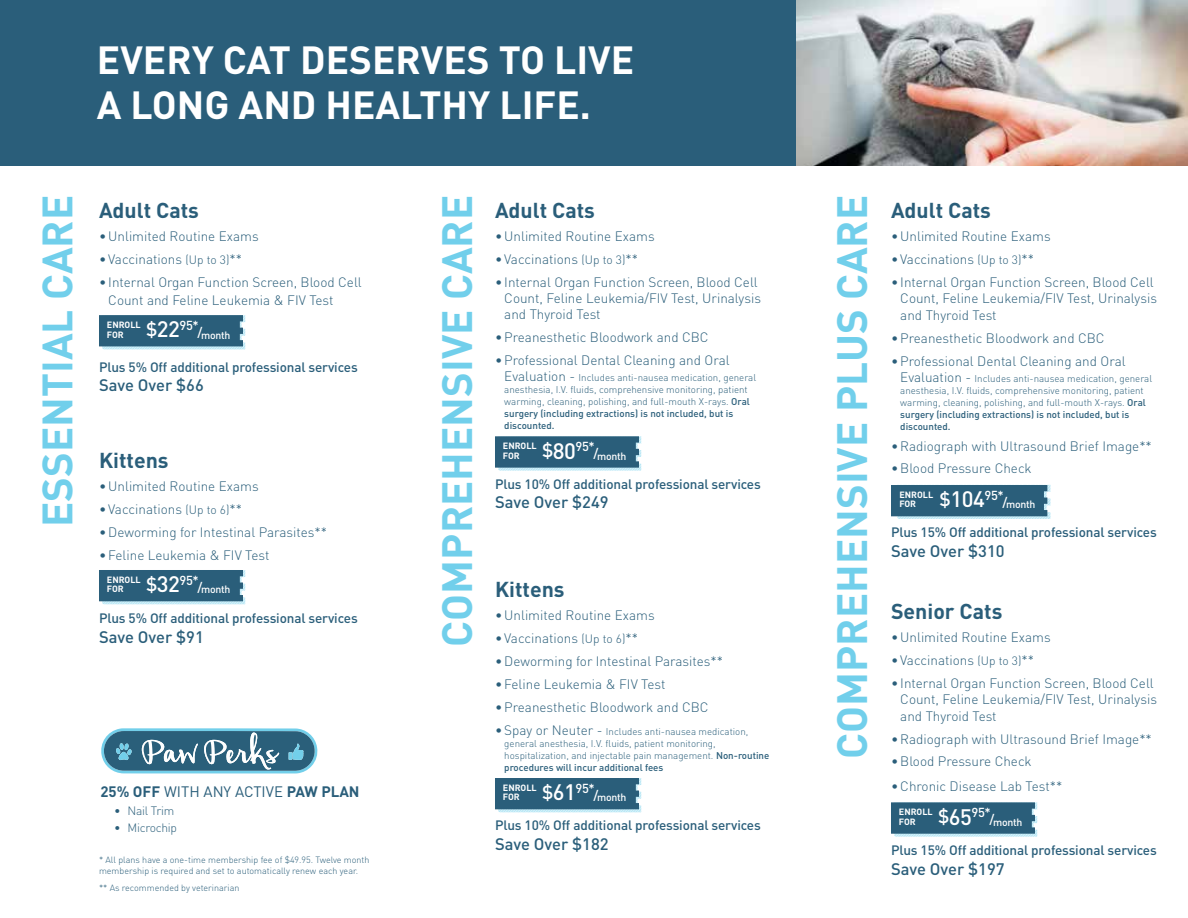
<style>
.page{position:relative;width:1188px;height:918px;background:#fff}
.page>*{position:absolute;margin:0;border:0;box-sizing:border-box;transform-origin:0 0}
.t1{font:700 41.85px "DIN";color:#71cfeb}
.t2{font:700 38.85px/44.5px "DIN";color:#fff}
.t3{font:500 22.2px "DIN";color:#fff}
.t4{font:700 21.3px "DIN";color:#2a5e7a}
.t5{font:500 16.5px "DIN";color:#2a5e7a}
.t6{font:700 15px "DIN";color:#2a5e7a}
.t7{font:300 13.5px/16.2px "DIN";color:#2a5e7a}
.t8{font:500 13.5px "DIN";letter-spacing:-.01em;color:#2a5e7a}
.t9{font:300 12px "DIN";letter-spacing:-.02em;color:#2a5e7a}
.t10{font:500 10.5px "DIN";letter-spacing:-.025em;color:#fff}
.t11{font:300 9.75px/12px "DIN";color:#2a5e7a}
.t12{font:300 9px/10.5px "DIN";color:#2a5e7a}
.t13{font:700 9px/9.4px "DIN";color:#fff}
.s1{font-size:12px}
.s2{font-size:13.5px}
.s3{font-weight:500}
.s4{font-weight:500;font-size:22.2px}
.s5{font-size:12.9px}
.s6{font-weight:400}
.s7{font-size:18.6px}
</style>
<div class="page">
<svg style="left:101px;top:728px;width:217px;height:45px;background:#598aa1"></svg>
<svg style="left:99px;top:315px;width:147px;height:34px;background:#3b6d87"></svg>
<svg style="left:891px;top:485px;width:160px;height:34px;background:#3b6d87"></svg>
<svg style="left:495px;top:436px;width:147px;height:35px;background:#40718a"></svg>
<svg style="left:495px;top:778px;width:147px;height:34px;background:#3b6d87"></svg>
<svg style="left:891px;top:802px;width:147px;height:35px;background:#40718a"></svg>
<svg style="left:99px;top:570px;width:147px;height:34px;background:#3b6d87"></svg>
<div style="left:0;top:0;width:796px;height:166px;background:#2a5e7a"></div>
<img style="left:796px;top:0;width:392px;height:166px">
<h2 class="t2" style="left:97px;top:36px;width:539px">EVERY CAT DESERVES TO LIVE<br>A LONG AND HEALTHY LIFE.</h2>
<h1 class="t1" style="left:30px;top:527px;width:333px;rotate:-90deg">ESSENTIAL CARE</h1>
<h1 class="t1" style="left:430px;top:647px;width:453px;rotate:-90deg">COMPREHENSIVE CARE</h1>
<h1 class="t1" style="left:825px;top:759px;width:566px;rotate:-90deg">COMPREHENSIVE PLUS CARE</h1>
<h3 class="t4" style="left:495px;top:196px;width:102px">Adult Cats</h3>
<p class="t7" style="left:495px;top:228px;width:161px">•Unlimited Routine Exams</p>
<p class="t7" style="left:495px;top:251px;width:145px">• Vaccinations <span class="s1">(Up to 3)</span>**</p>
<p class="t7" style="left:504px;top:274px;width:258px;text-indent:-9px">• Internal Organ Function Screen, Blood Cell<br>Count, Feline Leukemia/FIV Test, Urinalysis and Thyroid Test</p>
<p class="t7" style="left:495px;top:329px;width:215px">•Preanesthetic Bloodwork and CBC</p>
<p class="t7" style="left:495px;top:352px;width:236px">•Professional Dental Cleaning and Oral</p>
<p class="t11" style="left:504px;top:372px;width:253px"><span class="s2">Evaluation -</span> Includes anti-nausea medication, general anesthesia, I.V. fluids, comprehensive monitoring, patient warming, cleaning, polishing, and full-mouth X-rays. <span class="s3">Oral surgery (including extractions) is not included, but is discounted.</span></p>
<h3 class="t4" style="left:99px;top:197px;width:102px">Adult Cats</h3>
<p class="t7" style="left:99px;top:228px;width:161px">•Unlimited Routine Exams</p>
<p class="t7" style="left:99px;top:251px;width:145px">• Vaccinations <span class="s1">(Up to 3)</span>**</p>
<p class="t7" style="left:108px;top:273px;width:255px;line-height:18px;text-indent:-9px">• Internal Organ Function Screen, Blood Cell<br>Count and Feline Leukemia &amp; FIV Test</p>
<p class="t13" style="left:107px;top:320px;width:93px">ENROLL<br>FOR <sup>$</sup><span class="s4">22</span><sup>95*</sup></p>
<p class="t10" style="left:198px;top:328px;width:34px"><span class="s5">/</span>month</p>
<p class="t8" style="left:99px;top:358px;width:260px">Plus 5% Off additional professional services</p>
<p class="t5" style="left:99px;top:375px;width:106px">Save Over $66</p>
<p class="t13" style="left:503px;top:441px;width:93px">ENROLL<br>FOR <sup>$</sup><span class="s4">80</span><sup>95*</sup></p>
<p class="t10" style="left:594px;top:449px;width:34px"><span class="s5">/</span>month</p>
<h3 class="t4" style="left:99px;top:447px;width:71px">Kittens</h3>
<p class="t7" style="left:99px;top:478px;width:161px">•Unlimited Routine Exams</p>
<p class="t7" style="left:99px;top:501px;width:145px">• Vaccinations <span class="s1">(Up to 6)</span>**</p>
<p class="t7" style="left:99px;top:524px;width:230px">•Deworming for Intestinal Parasites**</p>
<p class="t7" style="left:99px;top:547px;width:172px">• Feline Leukemia &amp; FIV Test</p>
<p class="t8" style="left:495px;top:475px;width:267px">Plus 10% Off additional professional services</p>
<p class="t5" style="left:495px;top:492px;width:115px">Save Over $249</p>
<p class="t13" style="left:107px;top:575px;width:93px">ENROLL<br>FOR <sup>$</sup><span class="s4">32</span><sup>95*</sup></p>
<p class="t10" style="left:198px;top:583px;width:34px"><span class="s5">/</span>month</p>
<h3 class="t4" style="left:495px;top:576px;width:71px">Kittens</h3>
<p class="t7" style="left:495px;top:607px;width:161px">•Unlimited Routine Exams</p>
<p class="t7" style="left:495px;top:630px;width:145px">• Vaccinations <span class="s1">(Up to 6)</span>**</p>
<p class="t7" style="left:495px;top:653px;width:230px">•Deworming for Intestinal Parasites**</p>
<p class="t7" style="left:495px;top:676px;width:172px">• Feline Leukemia &amp; FIV Test</p>
<p class="t7" style="left:495px;top:699px;width:215px">•Preanesthetic Bloodwork and CBC</p>
<p class="t11" style="left:504px;top:725px;width:267px;text-indent:-9px"><span class="s2">•Spay or Neuter -</span> Includes anti-nausea medication, general anesthesia, I.V. fluids, patient monitoring, hospitalization, and injectable pain management. <span class="s3">Non-routine procedures will incur additional fees</span></p>
<p class="t8" style="left:99px;top:609px;width:260px">Plus 5% Off additional professional services</p>
<p class="t5" style="left:99px;top:626px;width:106px">Save Over $91</p>
<p class="t6" style="left:100px;top:782px;width:261px">25% OFF <span class="s6">WITH ANY ACTIVE</span> PAW PLAN</p>
<p class="t9" style="left:114px;top:803px;width:62px">• Nail Trim</p>
<p class="t9" style="left:114px;top:820px;width:65px">• Microchip</p>
<p class="t12" style="left:99px;top:855px;width:272px">* All plans have a one-time membership fee of $49.95. Twelve month membership is required and set to automatically renew each year.</p>
<p class="t12" style="left:99px;top:883px;width:142px">** As recommended by veterinarian</p>
<p class="t13" style="left:503px;top:783px;width:93px">ENROLL<br>FOR <sup>$</sup><span class="s4">61</span><sup>95*</sup></p>
<p class="t10" style="left:594px;top:791px;width:34px"><span class="s5">/</span>month</p>
<p class="t8" style="left:495px;top:817px;width:267px">Plus 10% Off additional professional services</p>
<p class="t5" style="left:495px;top:834px;width:115px">Save Over $182</p>
<h3 class="t4" style="left:891px;top:197px;width:102px">Adult Cats</h3>
<p class="t7" style="left:891px;top:228px;width:161px">•Unlimited Routine Exams</p>
<p class="t7" style="left:891px;top:251px;width:145px">• Vaccinations <span class="s1">(Up to 3)</span>**</p>
<p class="t7" style="left:900px;top:274px;width:258px;text-indent:-9px">• Internal Organ Function Screen, Blood Cell<br>Count, Feline Leukemia/FIV Test, Urinalysis and Thyroid Test</p>
<p class="t7" style="left:891px;top:329px;width:215px">•Preanesthetic Bloodwork and CBC</p>
<p class="t7" style="left:891px;top:352px;width:236px">•Professional Dental Cleaning and Oral</p>
<p class="t11" style="left:900px;top:372px;width:253px"><span class="s2">Evaluation -</span> Includes anti-nausea medication, general anesthesia, I.V. fluids, comprehensive monitoring, patient warming, cleaning, polishing, and full-mouth X-rays. <span class="s3">Oral surgery (including extractions) is not included, but is discounted.</span></p>
<p class="t7" style="left:891px;top:438px;width:262px">•Radiograph with Ultrasound Brief Image**</p>
<p class="t7" style="left:891px;top:460px;width:142px">•Blood Pressure Check</p>
<p class="t13" style="left:899px;top:490px;width:35px">ENROLL<br>FOR</p>
<h3 class="t3" style="left:940px;top:485px;width:66px"><span class="s7">$</span>104<sup>95*</sup></h3>
<p class="t10" style="left:1003px;top:498px;width:34px"><span class="s5">/</span>month</p>
<p class="t8" style="left:891px;top:524px;width:267px">Plus 15% Off additional professional services</p>
<p class="t5" style="left:891px;top:541px;width:115px">Save Over $310</p>
<h3 class="t4" style="left:891px;top:598px;width:113px">Senior Cats</h3>
<p class="t7" style="left:891px;top:629px;width:161px">•Unlimited Routine Exams</p>
<p class="t7" style="left:891px;top:652px;width:145px">• Vaccinations <span class="s1">(Up to 3)</span>**</p>
<p class="t7" style="left:900px;top:675px;width:258px;text-indent:-9px">• Internal Organ Function Screen, Blood Cell<br>Count, Feline Leukemia/FIV Test, Urinalysis and Thyroid Test</p>
<p class="t7" style="left:891px;top:730px;width:262px">•Radiograph with Ultrasound Brief Image**</p>
<p class="t7" style="left:891px;top:753px;width:142px">•Blood Pressure Check</p>
<p class="t7" style="left:891px;top:778px;width:173px">•Chronic Disease Lab Test**</p>
<p class="t13" style="left:899px;top:807px;width:93px">ENROLL<br>FOR <sup>$</sup><span class="s4">65</span><sup>95*</sup></p>
<p class="t10" style="left:990px;top:815px;width:34px"><span class="s5">/</span>month</p>
<p class="t8" style="left:891px;top:842px;width:267px">Plus 15% Off additional professional services</p>
<p class="t5" style="left:891px;top:859px;width:115px">Save Over $197</p>
</div>
